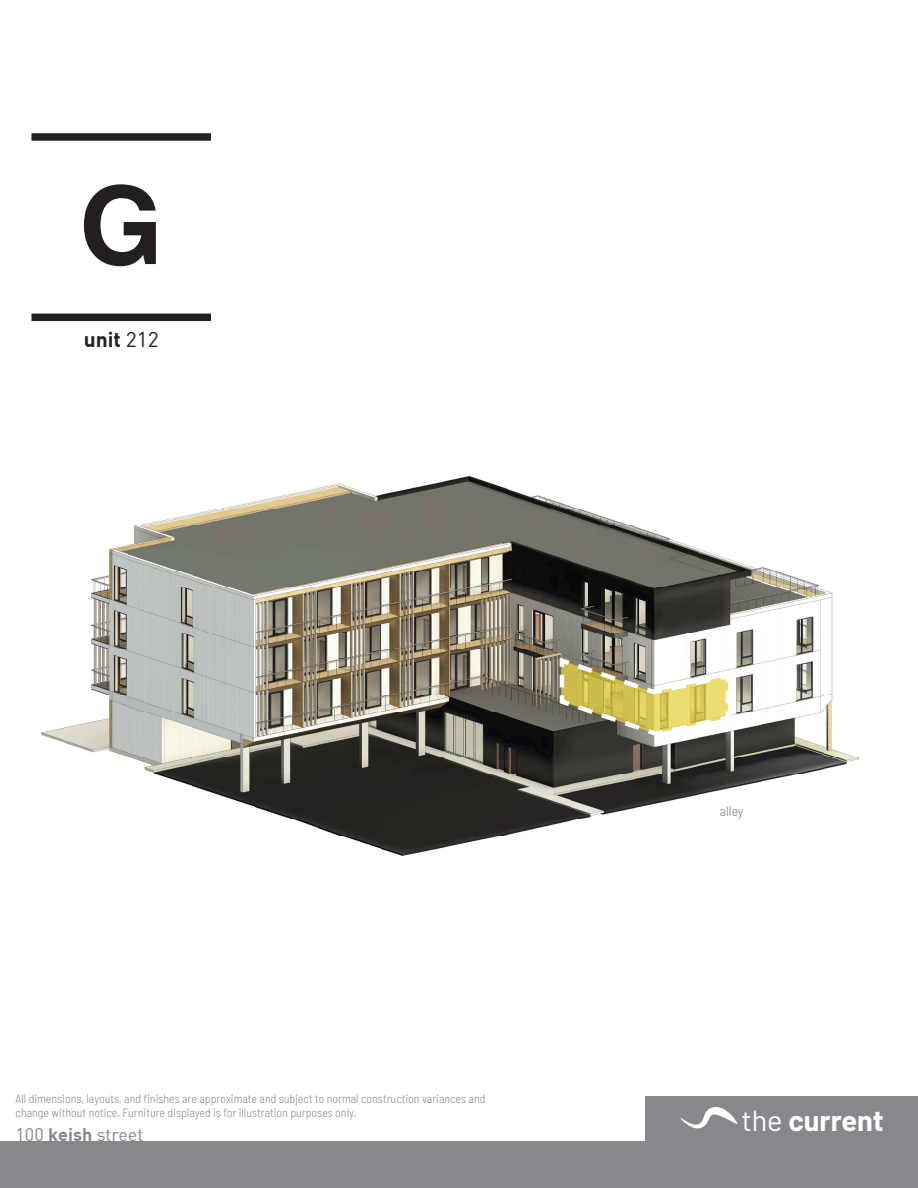
<style>
.page{position:relative;width:918px;height:1188px;background:#fff}
.page>*{position:absolute;margin:0;border:0;box-sizing:border-box;transform-origin:0 0}
.t1{font:700 108px "Swiss 721 BT";color:#231f20}
.t2{font:700 28.8px "Barlow";color:#fff}
.t3{font:700 21px "DIN";color:#231f20}
.t4{font:18px "DIN";color:#86888b}
.t5{font:semi-condensed 13.5px "Barlow";color:#939598}
.t6{font:300 semi-condensed 12px/14.4px "Barlow";color:#86888b}
.s1{font-weight:400}
.s2{font-weight:700}
</style>
<div class="page">
<div style="left:0;top:1141px;width:918px;height:47px;background:#86888b"></div>
<div style="left:32px;top:133px;width:179px;height:8px;background:#231f20"></div>
<div style="left:32px;top:314px;width:179px;height:7px;background:#231f20"></div>
<div style="left:645px;top:1096px;width:273px;height:67px;background:#86888b"></div>
<svg style="left:680px;top:1107px;width:57px;height:22px"></svg>
<img style="left:41px;top:476px;width:818px;height:380px">
<svg style="left:557px;top:654px;width:175px;height:82px"></svg>
<p class="t1" style="left:79px;top:160px;width:85px">G</p>
<p class="t3" style="left:84px;top:326px;width:76px">unit <span class="s1">212</span></p>
<p class="t6" style="left:16px;top:1090px;width:471px">All dimensions, layouts, and finishes are approximate and subject to normal construction variances and change without notice. Furniture displayed is for illustration purposes only.</p>
<h3 class="t4" style="left:16px;top:1124px;width:129px">100 <span class="s2">keish</span> street</h3>
<p class="t5" style="left:720px;top:802px;width:25px">alley</p>
<h2 class="t2" style="left:741px;top:1100px;width:144px"><span class="s1">the</span> current</h2>
</div>
